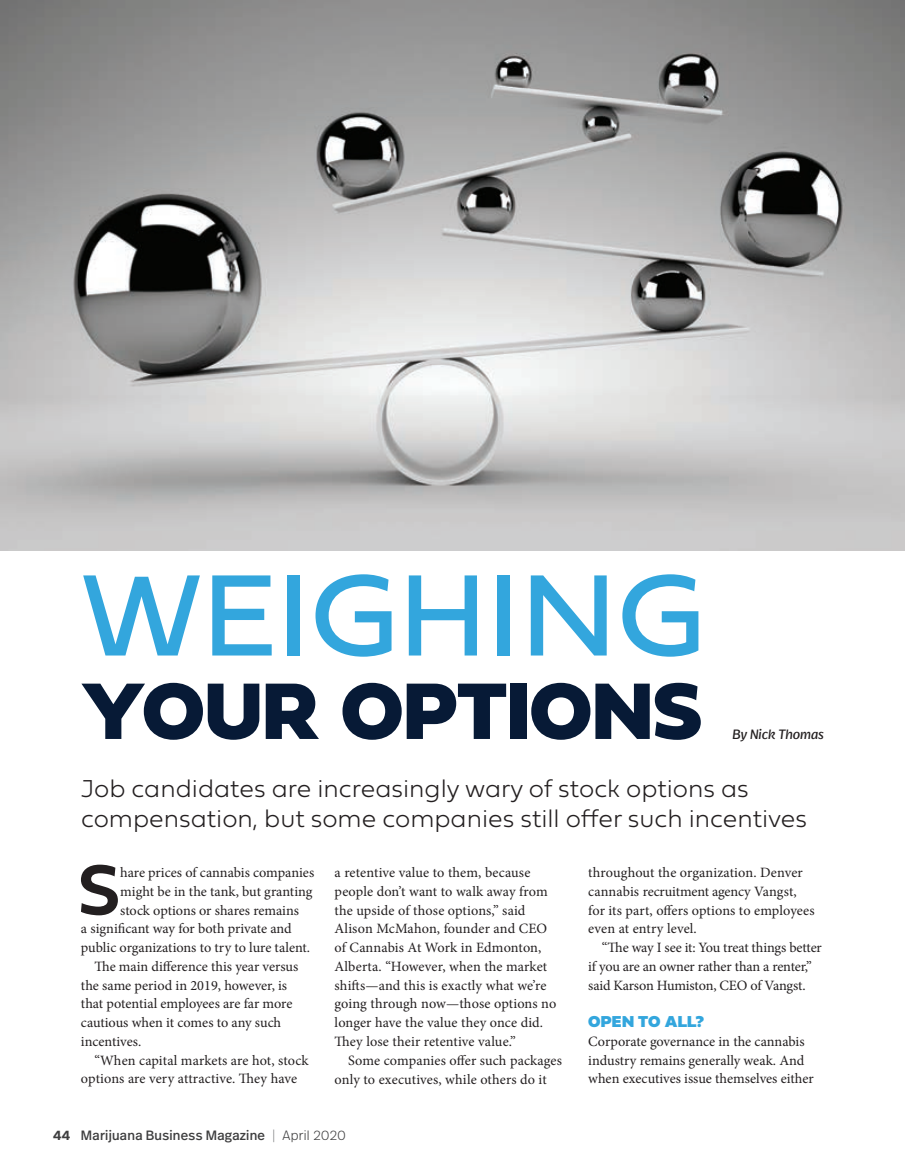
<style>
.page{position:relative;width:905px;height:1175px;background:#fff}
.page>*{position:absolute;margin:0;border:0;box-sizing:border-box;transform-origin:0 0}
.t1{font:120.75px "Fieldwork Hum";color:#33a6dd}
.t2{font:83.4px "Fieldwork Hum Black";color:#071a36}
.t3{font:74.25px "Fieldwork Geo Demibold";color:#231f20}
.t4{font:100 25.5px/30px "Fieldwork Geo";color:#231f20}
.t5{font:16.5px "Fieldwork Geo Fat";letter-spacing:.005em;color:#33a6dd}
.t6{font:14.25px/18.8px "Minion Pro";color:#231f20}
.t7{font:13.5px "Real Head Pro";letter-spacing:.02em;color:#3e3e3f}
.t8{font:italic 13.5px "Real Head Pro";color:#231f20}
.s1{font-weight:600}
.s2{font-weight:300;color:#76787b}
.s3{font-weight:300}
</style>
<div class="page">
<img style="left:0;top:0;width:904px;height:550px">
<h1 class="t1" style="left:81px;top:520px;width:625px">WEIGHING</h1>
<h2 class="t2" style="left:81px;top:635px;width:622px">YOUR OPTIONS</h2>
<p class="t8" style="left:732px;top:725px;width:93px">By Nick Thomas</p>
<h3 class="t4" style="left:81px;top:772px;width:727px">Job candidates are increasingly wary of stock options as compensation, but some companies still offer such incentives</h3>
<h3 class="t3" style="left:78px;top:831px;width:44px">S</h3>
<p class="t6" style="left:120px;top:863px;width:195px">hare prices of cannabis companies</p>
<p class="t6" style="left:120px;top:882px;width:194px">might be in the tank, but granting</p>
<p class="t6" style="left:120px;top:900px;width:180px">stock options or shares remains</p>
<p class="t6" style="left:81px;top:919px;width:212px">a significant way for both private and</p>
<p class="t6" style="left:81px;top:938px;width:231px">public organizations to try to lure talent.</p>
<p class="t6" style="left:94px;top:957px;width:205px">The main difference this year versus</p>
<p class="t6" style="left:81px;top:975px;width:208px">the same period in 2019, however, is</p>
<p class="t6" style="left:81px;top:994px;width:213px">that potential employees are far more</p>
<p class="t6" style="left:81px;top:1013px;width:202px">cautious when it comes to any such</p>
<p class="t6" style="left:81px;top:1032px;width:62px">incentives.</p>
<p class="t6" style="left:94px;top:1050px;width:216px">“When capital markets are hot, stock</p>
<p class="t6" style="left:81px;top:1069px;width:218px">options are very attractive. They have</p>
<p class="t6" style="left:334px;top:863px;width:223px">a retentive value to them, because people don’t want to walk away from the upside of those options,” said Alison McMahon, founder and CEO of Cannabis At Work in Edmonton, Alberta. “However, when the market shifts—and this is exactly what we’re going through now—those options no longer have the value they once did.<br>They lose their retentive value.”</p>
<p class="t6" style="left:334px;top:1050px;width:229px;text-indent:13px">Some companies offer such packages only to executives, while others do it</p>
<p class="t7" style="left:53px;top:1125px;width:294px"><span class="s1">44</span> Marijuana Business Magazine <span class="s2">|</span> <span class="s3">April 2020</span></p>
<p class="t6" style="left:588px;top:863px;width:228px">throughout the organization. Denver cannabis recruitment agency Vangst, for its part, offers options to employees even at entry level.</p>
<p class="t6" style="left:588px;top:938px;width:235px;text-indent:13px">“The way I see it: You treat things better if you are an owner rather than a renter,” said Karson Humiston, CEO of Vangst.</p>
<p class="t5" style="left:588px;top:1008px;width:117px">OPEN TO ALL?</p>
<p class="t6" style="left:588px;top:1032px;width:227px">Corporate governance in the cannabis industry remains generally weak. And when executives issue themselves either</p>
</div>
